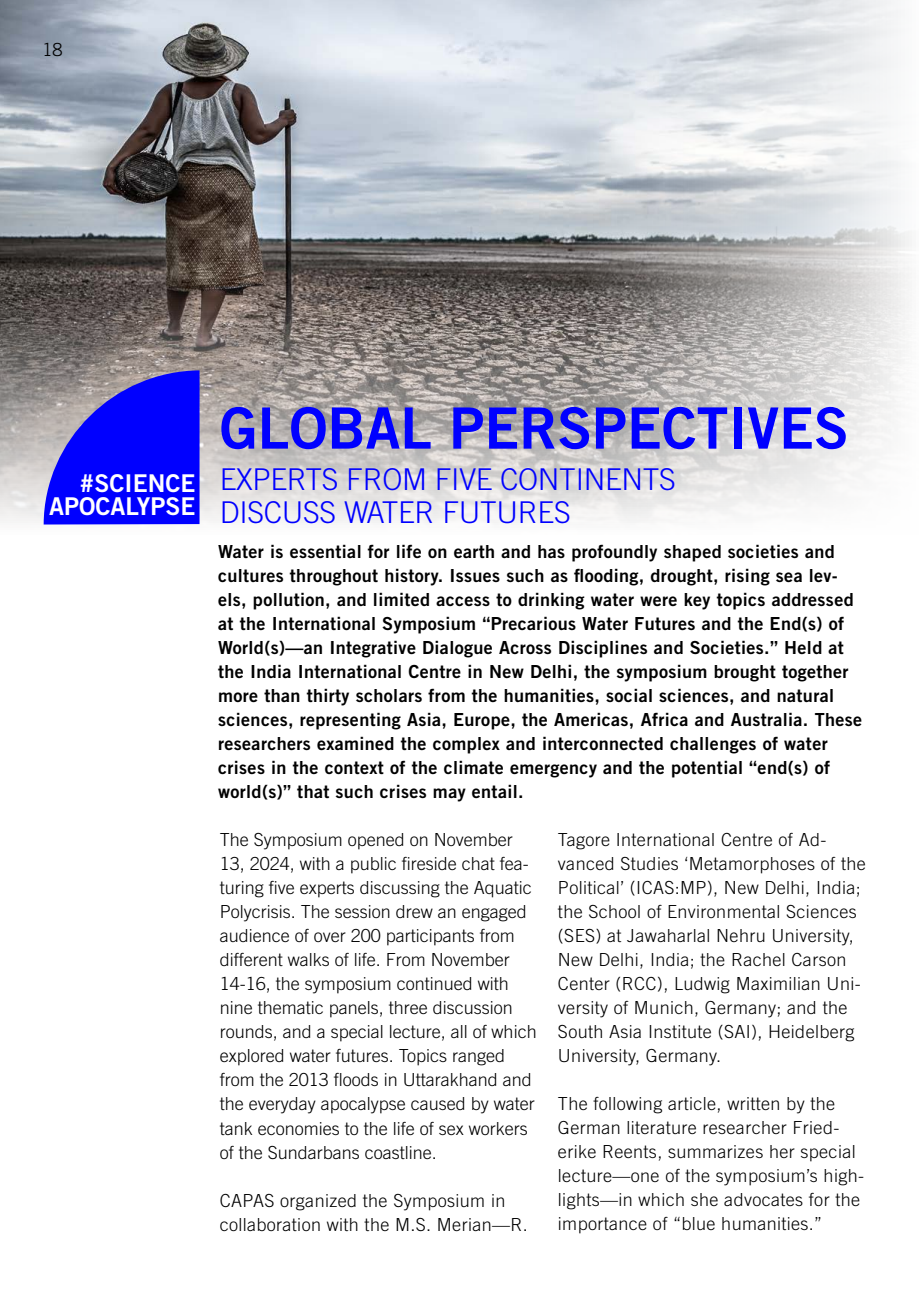
<style>
.page{position:relative;width:919px;height:1289px;background:#fff}
.page>*{position:absolute;margin:0;border:0;box-sizing:border-box;transform-origin:0 0}
.t1{font:57px "Trade Gothic LT Std Bd 2";color:#00f}
.t2{font:300 30px/33px "Trade Gothic LT Std";letter-spacing:-.01em;color:#00f}
.t3{font:24.45px/23.1px "Trade Gothic LT Std Bd 2";color:#fff;text-align:right}
.t4{font:18px/24px "Trade Gothic LT Std Bd 2";letter-spacing:.02em;color:#000}
.t5{font:300 18px/24px "Trade Gothic LT Std";letter-spacing:.02em;color:#000}
.t6{font:300 18px/24px "Trade Gothic LT Std";color:#000}
</style>
<div class="page">
<img style="left:0;top:0;width:912px;height:525px">
<svg style="left:44px;top:370px;width:156px;height:154px;background:#2827e9"></svg>
<p class="t5" style="left:43px;top:37px;width:22px">18</p>
<h3 class="t3" style="left:49px;top:471px;width:148px">#SCIENCE<br>APOCALYPSE</h3>
<h1 class="t1" style="left:220px;top:393px;width:630px">GLOBAL PERSPECTIVES</h1>
<h2 class="t2" style="left:220px;top:462px;width:457px">EXPERTS FROM FIVE CONTINENTS<br>DISCUSS WATER FUTURES</h2>
<p class="t4" style="left:218px;top:539px;width:645px">Water is essential for life on earth and has profoundly shaped societies and cultures throughout history. Issues such as flooding, drought, rising sea lev&shy;els, pollution, and limited access to drinking water were key topics addressed at the International Symposium “Precarious Water Futures and the End(s) of World(s)—an Integrative Dialogue Across Disciplines and Societies.” Held at the India International Centre in New Delhi, the symposium brought together more than thirty scholars from the humanities, social sciences, and natural sciences, representing Asia, Europe, the Americas, Africa and Australia. These researchers examined the complex and interconnected challenges of water crises in the context of the climate emergency and the potential “end(s) of world(s)” that such crises may entail.</p>
<p class="t6" style="left:220px;top:827px;width:318px">The Symposium opened on November 13, 2024, with a public fireside chat fea&shy;turing five experts discussing the Aquatic Polycrisis. The session drew an engaged audience of over 200 participants from different walks of life. From November 14-16, the symposium continued with nine thematic panels, three discussion rounds, and a special lecture, all of which explored water futures. Topics ranged from the 2013 floods in Uttarakhand and the everyday apocalypse caused by water tank economies to the life of sex workers of the Sundarbans coastline.</p>
<p class="t5" style="left:220px;top:1187px;width:310px">CAPAS organized the Symposium in collaboration with the M.S. Merian—R.</p>
<p class="t5" style="left:558px;top:827px;width:309px">Tagore International Centre of Ad&shy;vanced Studies ‘Metamorphoses of the Political’ (ICAS:MP), New Delhi, India; the School of Environmental Sciences (SES) at Jawaharlal Nehru University, New Delhi, India; the Rachel Carson Center (RCC), Ludwig Maximilian Uni&shy;versity of Munich, Germany; and the South Asia Institute (SAI), Heidelberg University, Germany.</p>
<p class="t5" style="left:558px;top:1091px;width:307px">The following article, written by the German literature researcher Fried&shy;erike Reents, summarizes her special lecture—one of the symposium’s high&shy;lights—in which she advocates for the importance of “blue humanities.”</p>
</div>
